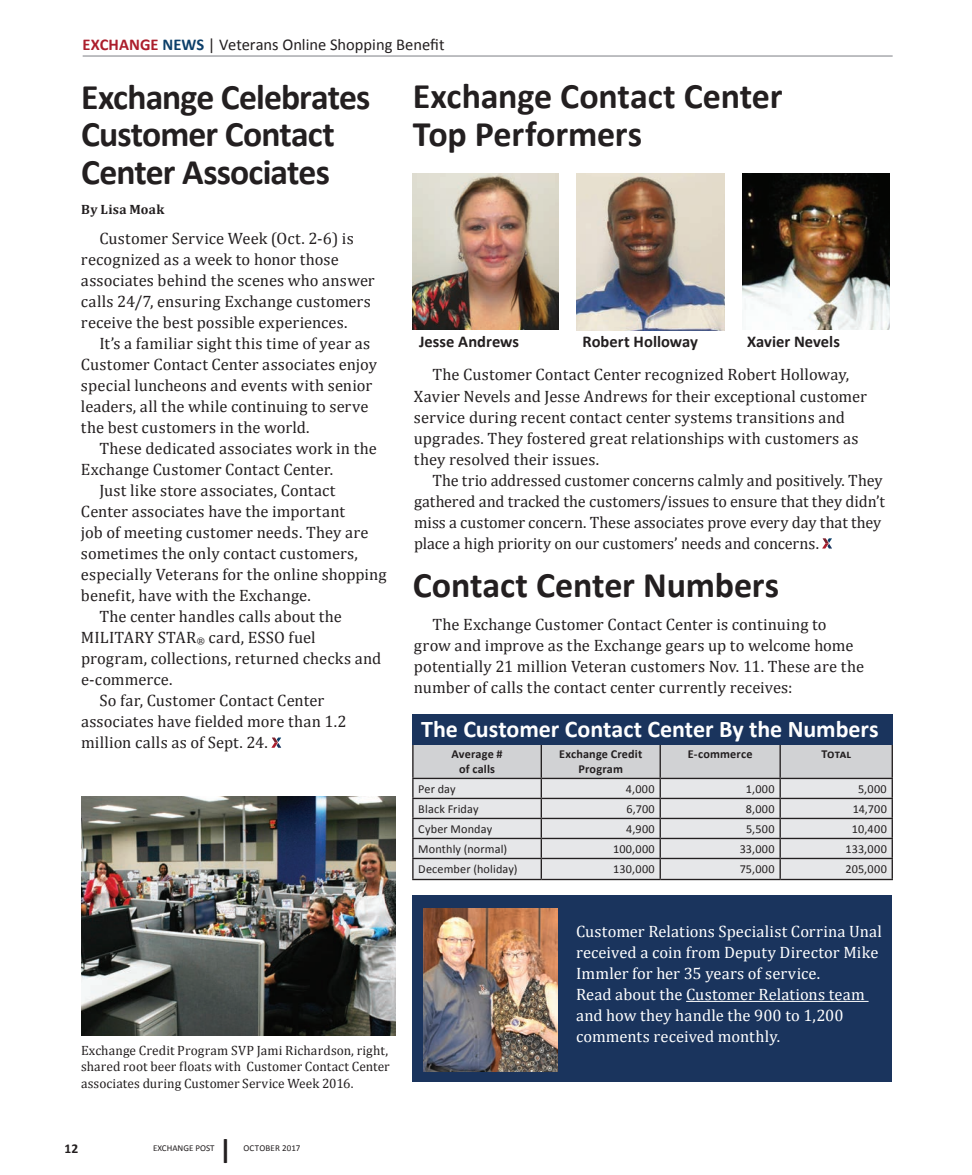
<style>
.page{position:relative;width:972px;height:1175px;background:#fff}
.page>*{position:absolute;margin:0;border:0;box-sizing:border-box;transform-origin:0 0}
.t1{font:700 36px/37.5px "Calibri";letter-spacing:-.015em;color:#231f20}
.t2{font:700 27px "Calibri";color:#231f20}
.t3{font:700 24px "Calibri";letter-spacing:-.005em;color:#fff}
.t4{font:16.5px/21px "Cambria";letter-spacing:.005em;color:#231f20}
.t5{font:16.5px/21px "Cambria";letter-spacing:.005em;color:#fff}
.t6{font:16.5px "Calibri";color:#231f20}
.t7{font:700 16.5px "Calibri";letter-spacing:.005em;color:#231f20}
.t8{font:13.5px/16.2px "Cambria";letter-spacing:.005em;color:#231f20}
.t9{font:700 13.5px "Cambria";letter-spacing:.02em;color:#231f20}
.t10{font:700 13.5px "Calibri";color:#231f20}
.t11{font:12.15px "Calibri";letter-spacing:.015em;color:#231f20}
.t12{font:700 12.15px/14.9px "Calibri";letter-spacing:.015em;color:#231f20;text-align:center}
.t13{font:9px "Calibri";color:#231f20}
.s1{font-weight:700;color:#ac1e2c}
.s2{font-weight:700;color:#0c3f6a}
.s3{font-size:9.6px}
</style>
<div class="page">
<div style="left:412px;top:895px;width:480px;height:186px;background:#1a345d"></div>
<hr style="left:83px;top:55px;width:810px;height:2px;background:#a8a9ad">
<img style="left:81px;top:796px;width:315px;height:239px">
<svg style="left:412px;top:744px;width:481px;height:134px;background:#d2d3d5"></svg>
<hr style="left:412px;top:878px;width:129px;height:2px;background:#231f20">
<hr style="left:541px;top:878px;width:119px;height:2px;background:#231f20">
<hr style="left:660px;top:878px;width:120px;height:2px;background:#231f20">
<hr style="left:780px;top:878px;width:113px;height:2px;background:#231f20">
<svg style="left:272px;top:737px;width:9px;height:10px"></svg>
<img style="left:413px;top:173px;width:146px;height:157px">
<img style="left:742px;top:173px;width:148px;height:157px">
<img style="left:577px;top:173px;width:147px;height:157px">
<svg style="left:822px;top:538px;width:10px;height:10px"></svg>
<hr style="left:686px;top:1001px;width:183px;height:1px;background:#fff">
<div style="left:412px;top:714px;width:481px;height:30px;background:#1a345d"></div>
<img style="left:424px;top:908px;width:134px;height:163px">
<p class="t6" style="left:83px;top:34px;width:363px"><span class="s1">EXCHANGE</span> <span class="s2">NEWS</span> | Veterans Online Shopping Benefit</p>
<h1 class="t1" style="left:81px;top:76px;width:291px">Exchange Celebrates<br>Customer Contact<br>Center Associates</h1>
<p class="t9" style="left:81px;top:199px;width:85px">By Lisa Moak</p>
<h1 class="t1" style="left:413px;top:76px;width:371px">Exchange Contact Center<br>Top Performers</h1>
<p class="t4" style="left:81px;top:227px;width:295px;text-indent:18px">Customer Service Week (Oct. 2-6) is recognized as a week to honor those associates behind the scenes who answer calls 24/7, ensuring Exchange customers receive the best possible experiences.</p>
<p class="t4" style="left:81px;top:332px;width:298px;text-indent:18px">It’s a familiar sight this time of year as Customer Contact Center associates enjoy special luncheons and events with senior leaders, all the while continuing to serve the best customers in the world.</p>
<p class="t4" style="left:99px;top:437px;width:279px">These dedicated associates work in the</p>
<p class="t4" style="left:81px;top:458px;width:254px">Exchange Customer Contact Center.</p>
<p class="t4" style="left:99px;top:479px;width:238px">Just like store associates, Contact</p>
<p class="t4" style="left:81px;top:500px;width:266px">Center associates have the important</p>
<p class="t4" style="left:81px;top:521px;width:289px">job of meeting customer needs. They are</p>
<p class="t4" style="left:81px;top:542px;width:278px">sometimes the only contact customers,</p>
<p class="t4" style="left:81px;top:563px;width:307px">especially Veterans for the online shopping</p>
<p class="t4" style="left:81px;top:584px;width:231px">benefit, have with the Exchange.</p>
<p class="t4" style="left:99px;top:605px;width:244px">The center handles calls about the</p>
<p class="t4" style="left:81px;top:626px;width:236px">MILITARY STAR<span class="s3">®</span> card, ESSO fuel</p>
<p class="t4" style="left:81px;top:647px;width:302px">program, collections, returned checks and</p>
<p class="t4" style="left:81px;top:668px;width:93px">e-commerce.</p>
<p class="t4" style="left:99px;top:689px;width:227px">So far, Customer Contact Center</p>
<p class="t4" style="left:81px;top:710px;width:267px">associates have fielded more than 1.2</p>
<p class="t4" style="left:81px;top:731px;width:188px">million calls as of Sept. 24.</p>
<p class="t8" style="left:81px;top:1042px;width:310px">Exchange Credit Program SVP Jami Richardson, right, shared root beer floats with Customer Contact Center associates during Customer Service Week 2016.</p>
<h2 class="t2" style="left:219px;top:1132px;width:14px">|</h2>
<p class="t10" style="left:64px;top:1140px;width:15px">12</p>
<p class="t13" style="left:153px;top:1142px;width:63px">EXCHANGE POST</p>
<p class="t13" style="left:243px;top:1142px;width:58px">OCTOBER 2017</p>
<p class="t7" style="left:419px;top:331px;width:102px">Jesse Andrews</p>
<p class="t7" style="left:582px;top:331px;width:117px">Robert Holloway</p>
<p class="t7" style="left:747px;top:331px;width:94px">Xavier Nevels</p>
<p class="t4" style="left:414px;top:364px;width:455px;text-indent:18px">The Customer Contact Center recognized Robert Holloway, Xavier Nevels and Jesse Andrews for their exceptional customer service during recent contact center systems transitions and upgrades. They fostered great relationships with customers as they resolved their issues.</p>
<p class="t4" style="left:414px;top:469px;width:472px;text-indent:18px">The trio addressed customer concerns calmly and positively. They gathered and tracked the customers/issues to ensure that they didn’t miss a customer concern. These associates prove every day that they place a high priority on our customers’ needs and concerns.</p>
<h1 class="t1" style="left:413px;top:564px;width:368px">Contact Center Numbers</h1>
<p class="t4" style="left:414px;top:613px;width:452px;text-indent:18px">The Exchange Customer Contact Center is continuing to grow and improve as the Exchange gears up to welcome home potentially 21 million Veteran customers Nov. 11. These are the number of calls the contact center currently receives:</p>
<h3 class="t3" style="left:421px;top:714px;width:459px">The Customer Contact Center By the Numbers</h3>
<p class="t12" style="left:452px;top:746px;width:53px">Average # of calls</p>
<p class="t12" style="left:559px;top:746px;width:85px">Exchange Credit<br>Program</p>
<p class="t12" style="left:688px;top:746px;width:66px">E-commerce</p>
<p class="t12" style="left:821px;top:746px;width:31px">Total</p>
<p class="t11" style="left:418px;top:781px;width:39px">Per day</p>
<p class="t11" style="left:626px;top:781px;width:30px">4,000</p>
<p class="t11" style="left:746px;top:781px;width:30px">1,000</p>
<p class="t11" style="left:858px;top:781px;width:30px">5,000</p>
<p class="t11" style="left:418px;top:801px;width:62px">Black Friday</p>
<p class="t11" style="left:627px;top:801px;width:30px">6,700</p>
<p class="t11" style="left:746px;top:801px;width:30px">8,000</p>
<p class="t11" style="left:853px;top:801px;width:36px">14,700</p>
<p class="t11" style="left:418px;top:821px;width:75px">Cyber Monday</p>
<p class="t11" style="left:626px;top:821px;width:30px">4,900</p>
<p class="t11" style="left:746px;top:821px;width:30px">5,500</p>
<p class="t11" style="left:852px;top:821px;width:36px">10,400</p>
<p class="t11" style="left:418px;top:841px;width:90px">Monthly (normal)</p>
<p class="t11" style="left:613px;top:841px;width:43px">100,000</p>
<p class="t11" style="left:740px;top:841px;width:37px">33,000</p>
<p class="t11" style="left:845px;top:841px;width:43px">133,000</p>
<p class="t11" style="left:418px;top:861px;width:101px">December (holiday)</p>
<p class="t11" style="left:613px;top:861px;width:43px">130,000</p>
<p class="t11" style="left:740px;top:861px;width:37px">75,000</p>
<p class="t11" style="left:846px;top:861px;width:43px">205,000</p>
<p class="t5" style="left:576px;top:921px;width:308px">Customer Relations Specialist Corrina Unal received a coin from Deputy Director Mike Immler for her 35 years of service.<br>Read about the Customer Relations team and how they handle the 900 to 1,200 comments received monthly.</p>
</div>
